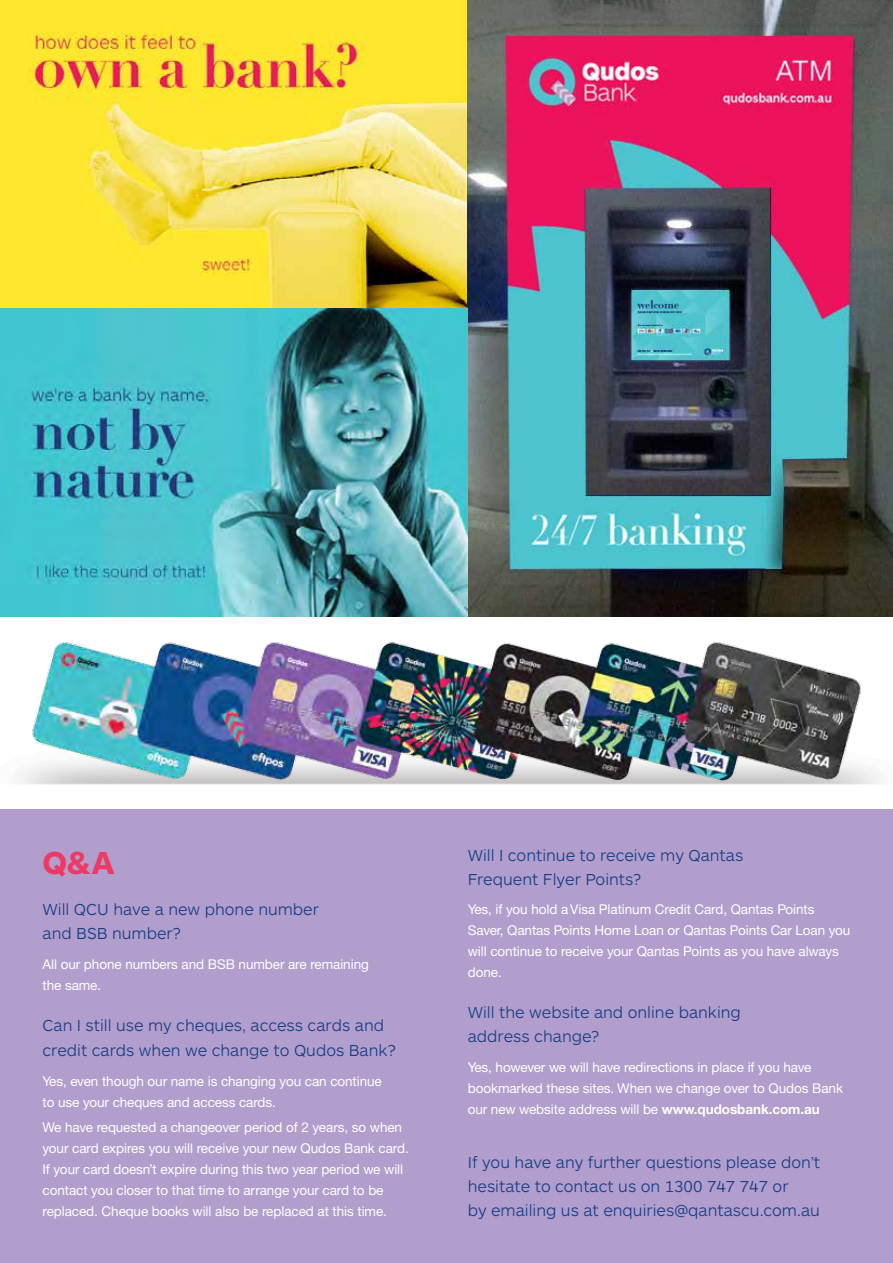
<style>
.page{position:relative;width:893px;height:1263px;background:#fff}
.page>*{position:absolute;margin:0;border:0;box-sizing:border-box;transform-origin:0 0}
.t1{font:700 33px "ARS Maquette";color:#ee3964}
.t2{font:300 16.5px/24px "ARS Maquette";color:#153c85}
.t3{font:13.5px/21px "Helvetica Neue CE";letter-spacing:-.005em;color:#fff}
.s1{font-family:"Helvetica Neue";font-weight:700}
</style>
<div class="page">
<img style="left:18px;top:642px;width:865px;height:143px">
<img style="left:1px;top:0;width:892px;height:617px">
<div style="left:0;top:809px;width:893px;height:454px;background:#b19ecc"></div>
<svg style="left:0;top:308px;width:468px;height:309px;background:#48adb8"></svg>
<h1 class="t1" style="left:43px;top:841px;width:73px">Q&amp;A</h1>
<p class="t2" style="left:43px;top:896px;width:278px">Will QCU have a new phone number and BSB number?</p>
<p class="t3" style="left:43px;top:953px;width:328px">All our phone numbers and BSB number are remaining the same.</p>
<p class="t2" style="left:43px;top:1011px;width:355px;line-height:25.5px">Can I still use my cheques, access cards and credit cards when we change to Qudos Bank?</p>
<p class="t3" style="left:43px;top:1070px;width:341px">Yes, even though our name is changing you can continue to use your cheques and access cards.</p>
<p class="t3" style="left:43px;top:1117px;width:368px">We have requested a changeover period of 2 years, so when your card expires you will receive your new Qudos Bank card.<br>If your card doesn’t expire during this two year period we will contact you closer to that time to arrange your card to be replaced. Cheque books will also be replaced at this time.</p>
<p class="t2" style="left:468px;top:842px;width:277px">Will I continue to receive my Qantas<br>Frequent Flyer Points?</p>
<p class="t3" style="left:468px;top:899px;width:384px">Yes, if you hold a Visa Platinum Credit Card, Qantas Points Saver, Qantas Points Home Loan or Qantas Points Car Loan you will continue to receive your Qantas Points as you have always done.</p>
<p class="t2" style="left:468px;top:1000px;width:275px">Will the website and online banking address change?</p>
<p class="t3" style="left:468px;top:1057px;width:377px">Yes, however we will have redirections in place if you have bookmarked these sites. When we change over to Qudos Bank our new website address will be <span class="s1">www.qudosbank.com.au</span></p>
<p class="t2" style="left:468px;top:1149px;width:354px">If you have any further questions please don’t hesitate to contact us on 1300 747 747 or<br>by emailing us at enquiries@qantascu.com.au</p>
</div>
